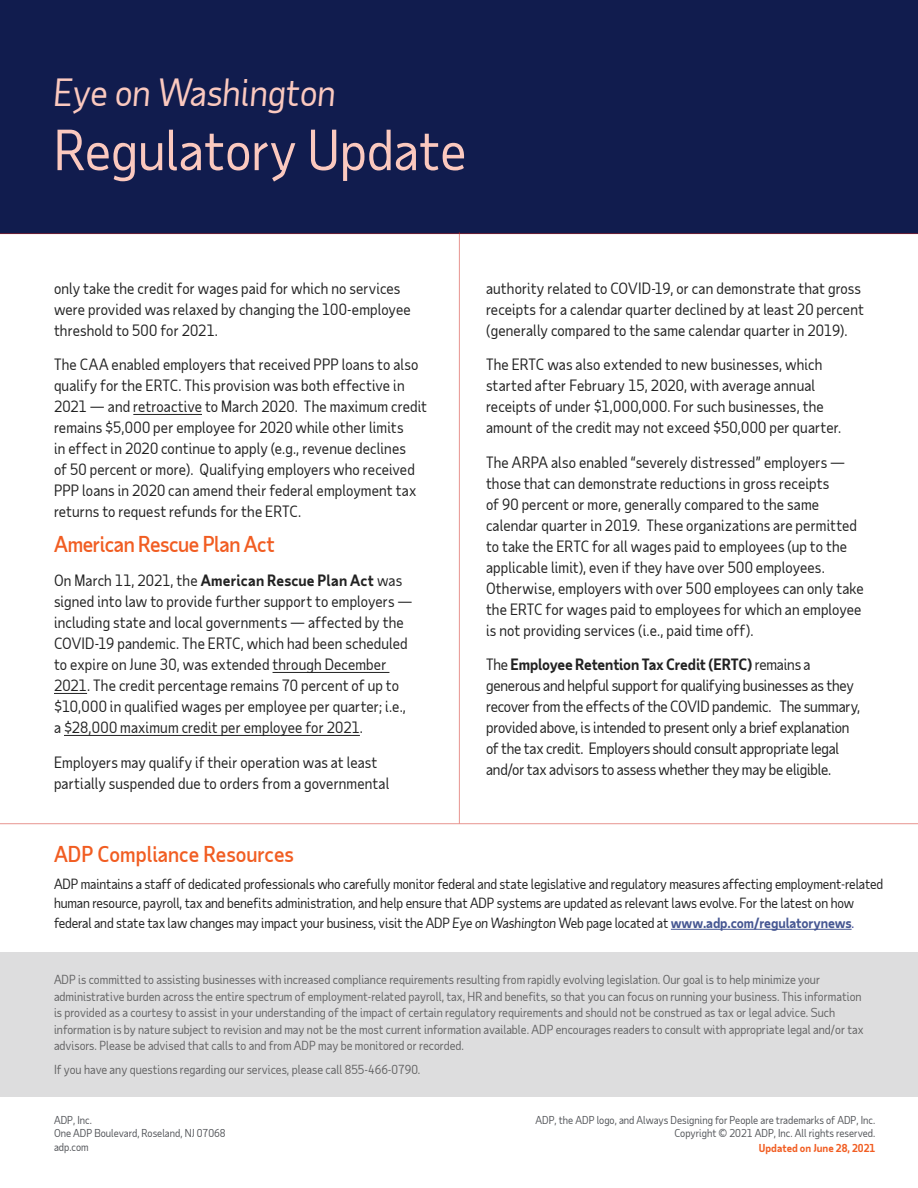
<style>
.page{position:relative;width:918px;height:1188px;background:#fff}
.page>*{position:absolute;margin:0;border:0;box-sizing:border-box;transform-origin:0 0}
.t1{font:54px "Taub Sans";color:#fbc9bf}
.t2{font:italic 36px "Taub Sans";color:#fbc9bf}
.t3{font:500 21px "Taub Sans";color:#f15d22}
.t4{font:500 21px "Taub Sans";letter-spacing:-.02em;color:#f15d22}
.t5{font:15px/21px "Taub Sans";letter-spacing:.005em;color:#222}
.t6{font:13.5px/19.5px "Taub Sans";letter-spacing:-.01em;color:#222}
.t7{font:12px/16.5px "Taub Sans";color:#646465}
.t8{font:10.5px/13.5px "Taub Sans";color:#54565a}
.t9{font:700 10.5px "Taub Sans";color:#f15d22}
.s1{font-weight:700}
.s2{font-style:italic}
.s3{font-weight:700;color:#465792}
.s4{color:#27318b}
</style>
<div class="page">
<div style="left:0;top:0;width:918px;height:233px;background:#111c4e"></div>
<hr style="left:133px;top:414px;width:69px;height:1px;background:#222">
<hr style="left:273px;top:672px;width:116px;height:1px;background:#222">
<hr style="left:54px;top:693px;width:33px;height:1px;background:#222">
<hr style="left:64px;top:735px;width:296px;height:1px;background:#222">
<hr style="left:0;top:233px;width:918px;height:1px;background:#d0271d">
<hr style="left:459px;top:232px;width:1px;height:591px;background:#d0271d">
<hr style="left:0;top:823px;width:918px;height:1px;background:#d0271d">
<div style="left:0;top:952px;width:918px;height:145px;background:#ddddde"></div>
<hr style="left:671px;top:929px;width:181px;height:1px;background:#465792">
<h2 class="t2" style="left:54px;top:69px;width:284px">Eye on Washington</h2>
<h1 class="t1" style="left:54px;top:116px;width:414px">Regulatory Update</h1>
<p class="t5" style="left:54px;top:278px;width:358px">only take the credit for wages paid for which no services were provided was relaxed by changing the 100-employee threshold to 500 for 2021.</p>
<p class="t5" style="left:54px;top:354px;width:375px">The CAA enabled employers that received PPP loans to also qualify for the ERTC. This provision was both effective in 2021 — and retroactive to March 2020. The maximum credit remains $5,000 per employee for 2020 while other limits<br>in effect in 2020 continue to apply (e.g., revenue declines<br>of 50 percent or more). Qualifying employers who received PPP loans in 2020 can amend their federal employment tax returns to request refunds for the ERTC.</p>
<h3 class="t4" style="left:54px;top:531px;width:223px">American Rescue Plan Act</h3>
<p class="t5" style="left:54px;top:570px;width:360px">On March 11, 2021, the <span class="s1">American Rescue Plan Act</span> was signed into law to provide further support to employers — including state and local governments — affected by the COVID-19 pandemic. The ERTC, which had been scheduled to expire on June 30, was extended through December 2021. The credit percentage remains 70 percent of up to $10,000 in qualified wages per employee per quarter; i.e., a $28,000 maximum credit per employee for 2021.</p>
<p class="t5" style="left:54px;top:752px;width:337px">Employers may qualify if their operation was at least partially suspended due to orders from a governmental</p>
<p class="t5" style="left:486px;top:278px;width:379px">authority related to COVID-19, or can demonstrate that gross receipts for a calendar quarter declined by at least 20 percent (generally compared to the same calendar quarter in 2019).</p>
<p class="t5" style="left:486px;top:354px;width:357px">The ERTC was also extended to new businesses, which started after February 15, 2020, with average annual receipts of under $1,000,000. For such businesses, the amount of the credit may not exceed $50,000 per quarter.</p>
<p class="t5" style="left:486px;top:452px;width:379px">The ARPA also enabled “severely distressed” employers — those that can demonstrate reductions in gross receipts<br>of 90 percent or more, generally compared to the same calendar quarter in 2019. These organizations are permitted to take the ERTC for all wages paid to employees (up to the applicable limit), even if they have over 500 employees.<br>Otherwise, employers with over 500 employees can only take the ERTC for wages paid to employees for which an employee is not providing services (i.e., paid time off).</p>
<p class="t5" style="left:486px;top:654px;width:376px">The <span class="s1">Employee Retention Tax Credit (ERTC)</span> remains a generous and helpful support for qualifying businesses as they recover from the effects of the COVID pandemic. The summary, provided above, is intended to present only a brief explanation of the tax credit. Employers should consult appropriate legal and/or tax advisors to assess whether they may be eligible.</p>
<h3 class="t3" style="left:54px;top:841px;width:241px">ADP Compliance Resources</h3>
<p class="t6" style="left:54px;top:873px;width:831px">ADP maintains a staff of dedicated professionals who carefully monitor federal and state legislative and regulatory measures affecting employment-related human resource, payroll, tax and benefits administration, and help ensure that ADP systems are updated as relevant laws evolve. For the latest on how federal and state tax law changes may impact your business, visit the ADP <span class="s2">Eye on Washington</span> Web page located at <span class="s3">www.adp.com/regulatorynews</span><span class="s4">.</span></p>
<p class="t7" style="left:54px;top:971px;width:811px">ADP is committed to assisting businesses with increased compliance requirements resulting from rapidly evolving legislation. Our goal is to help minimize your administrative burden across the entire spectrum of employment-related payroll, tax, HR and benefits, so that you can focus on running your business. This information is provided as a courtesy to assist in your understanding of the impact of certain regulatory requirements and should not be construed as tax or legal advice. Such information is by nature subject to revision and may not be the most current information available. ADP encourages readers to consult with appropriate legal and/or tax advisors. Please be advised that calls to and from ADP may be monitored or recorded.</p>
<p class="t7" style="left:54px;top:1061px;width:368px">If you have any questions regarding our services, please call 855-466-0790.</p>
<p class="t8" style="left:54px;top:1113px;width:173px">ADP, Inc.<br>One ADP Boulevard, Roseland, NJ 07068 adp.com</p>
<p class="t8" style="left:535px;top:1113px;width:341px;text-align:right">ADP, the ADP logo, and Always Designing for People are trademarks of ADP, Inc.<br>Copyright © 2021 ADP, Inc. All rights reserved.</p>
<p class="t9" style="left:759px;top:1141px;width:118px">Updated on June 28, 2021</p>
</div>
